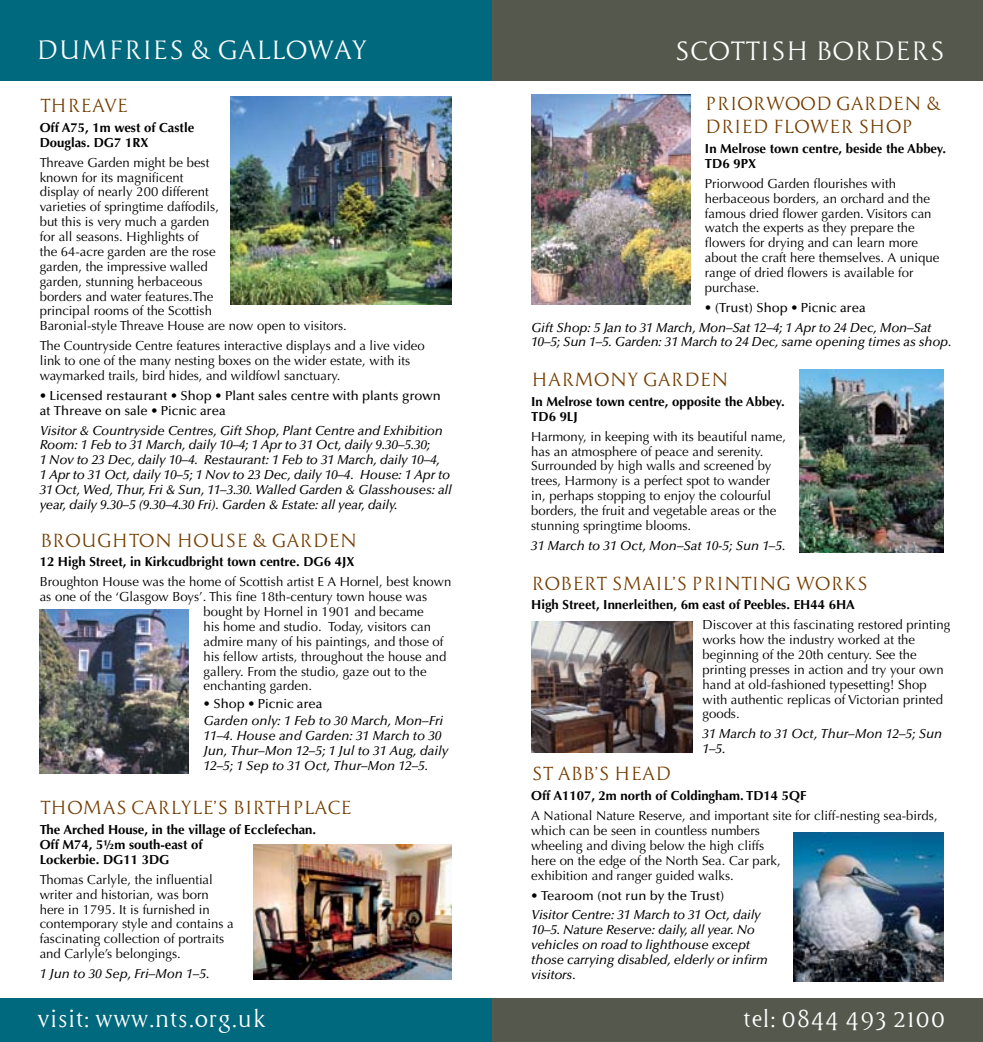
<style>
.page{position:relative;width:983px;height:1042px;background:#fff}
.page>*{position:absolute;margin:0;border:0;box-sizing:border-box;transform-origin:0 0}
.t1{font:24.5px "Cyan";color:#fff}
.t2{font:22.75px "Cyan";color:#fff}
.t3{font:17.5px "Cyan";color:#753e00}
.t4{font:13.12px/14.9px "Optima";color:#000}
.t5{font:italic 500 13.12px/14.9px "Optima";letter-spacing:-.01em;color:#000}
.t6{font:700 13.12px/14.9px "Optima";color:#000}
.t7{font:500 13.12px/14.9px "Optima";color:#000}
</style>
<div class="page">
<div style="left:492px;top:998px;width:490px;height:44px;background:#55584d"></div>
<div style="left:491px;top:0;width:491px;height:80px;background:#55584d"></div>
<div style="left:0;top:0;width:491px;height:80px;background:#00697e"></div>
<img style="left:253px;top:845px;width:198px;height:135px">
<img style="left:40px;top:609px;width:149px;height:164px">
<img style="left:230px;top:96px;width:221px;height:209px">
<img style="left:531px;top:95px;width:159px;height:210px">
<img style="left:793px;top:832px;width:150px;height:149px">
<img style="left:531px;top:621px;width:161px;height:131px">
<img style="left:799px;top:370px;width:144px;height:182px">
<div style="left:0;top:998px;width:491px;height:44px;background:#00697e"></div>
<h1 class="t1" style="left:36px;top:35px;width:102px">DUMFRIES</h1>
<h1 class="t1" style="left:190px;top:35px;width:177px">&amp; GALLOWAY</h1>
<h1 class="t1" style="left:673px;top:35px;width:178px">SCOTTIS H BORDERS</h1>
<h3 class="t3" style="left:704px;top:93px;width:15px">PRIORWOOD</h3>
<h3 class="t3" style="left:835px;top:93px;width:41px">GARDE</h3>
<h3 class="t3" style="left:903px;top:93px;width:39px">N &amp;</h3>
<h3 class="t3" style="left:704px;top:116px;width:28px">DRIED</h3>
<h3 class="t3" style="left:772px;top:116px;width:37px">FLOWER</h3>
<h3 class="t3" style="left:857px;top:116px;width:57px">SHOP</h3>
<p class="t6" style="left:704px;top:141px;width:243px">In Melrose town centre, beside the Abbey.<br>TD6 9PX</p>
<p class="t4" style="left:704px;top:176px;width:236px">Priorwood Garden flourishes with herbaceous borders, an orchard and the famous dried flower garden. Visitors can watch the experts as they prepare the flowers for drying and can learn more about the craft here themselves. A unique range of dried flowers is available for purchase.</p>
<p class="t7" style="left:704px;top:300px;width:162px">• (Trust) Shop • Picnic area</p>
<p class="t5" style="left:531px;top:320px;width:421px">Gift Shop: 5 Jan to 31 March, Mon–Sat 12–4; 1 Apr to 24 Dec, Mon–Sat<br>10–5; Sun 1–5. Garden: 31 March to 24 Dec, same opening times as shop.</p>
<h3 class="t3" style="left:531px;top:368px;width:153px">HARMONY GARDE</h3>
<h3 class="t3" style="left:710px;top:368px;width:19px">N</h3>
<p class="t6" style="left:531px;top:394px;width:255px">In Melrose town centre, opposite the Abbey.<br>TD6 9LJ</p>
<p class="t4" style="left:531px;top:429px;width:256px">Harmony, in keeping with its beautiful name, has an atmosphere of peace and serenity.<br>Surrounded by high walls and screened by trees, Harmony is a perfect spot to wander in, perhaps stopping to enjoy the colourful borders, the fruit and vegetable areas or the stunning springtime blooms.</p>
<p class="t5" style="left:531px;top:538px;width:255px">31 March to 31 Oct, Mon–Sat 10-5; Sun 1–5.</p>
<h3 class="t3" style="left:531px;top:572px;width:27px">ROBER</h3>
<h3 class="t3" style="left:596px;top:572px;width:106px">T SMAI L’S PRI</h3>
<h3 class="t3" style="left:723px;top:572px;width:142px">NTI NG WORKS</h3>
<p class="t6" style="left:531px;top:598px;width:325px">High Street, Innerleithen, 6m east of Peebles. EH44 6HA</p>
<p class="t4" style="left:702px;top:617px;width:249px">Discover at this fascinating restored printing works how the industry worked at the beginning of the 20th century. See the printing presses in action and try your own hand at old-fashioned typesetting! Shop with authentic replicas of Victorian printed goods.</p>
<p class="t5" style="left:702px;top:726px;width:241px">31 March to 31 Oct, Thur–Mon 12–5; Sun<br>1–5.</p>
<h3 class="t3" style="left:531px;top:763px;width:39px">ST ABB</h3>
<h3 class="t3" style="left:594px;top:763px;width:74px">’S HEAD</h3>
<p class="t6" style="left:531px;top:788px;width:277px">Off A1107, 2m north of Coldingham. TD14 5QF</p>
<p class="t4" style="left:531px;top:808px;width:408px">A National Nature Reserve, and important site for cliff-nesting sea-birds, which can be seen in countless numbers<br>wheeling and diving below the high cliffs<br>here on the edge of the North Sea. Car park,<br>exhibition and ranger guided walks.</p>
<p class="t7" style="left:531px;top:888px;width:195px">• Tearoom (not run by the Trust)</p>
<p class="t5" style="left:531px;top:907px;width:238px">Visitor Centre: 31 March to 31 Oct, daily 10–5. Nature Reserve: daily, all year. No vehicles on road to lighthouse except those carrying disabled, elderly or infirm visitors.</p>
<h2 class="t2" style="left:38px;top:1004px;width:229px">VISIT: WWW.NTS.ORG.UK</h2>
<h2 class="t2" style="left:743px;top:1003px;width:204px">TEL: 0844 493 2100</h2>
<h3 class="t3" style="left:40px;top:95px;width:86px">THREAVE</h3>
<p class="t6" style="left:40px;top:120px;width:156px">Off A75, 1m west of Castle<br>Douglas. DG7 1RX</p>
<p class="t4" style="left:40px;top:155px;width:309px">Threave Garden might be best<br>known for its magnificent<br>display of nearly 200 different<br>varieties of springtime daffodils,<br>but this is very much a garden<br>for all seasons. Highlights of<br>the 64-acre garden are the rose<br>garden, the impressive walled<br>garden, stunning herbaceous<br>borders and water features.The<br>principal rooms of the Scottish<br>Baronial-style Threave House are now open to visitors.</p>
<p class="t4" style="left:40px;top:338px;width:386px">The Countryside Centre features interactive displays and a live video link to one of the many nesting boxes on the wider estate, with its waymarked trails, bird hides, and wildfowl sanctuary.</p>
<p class="t7" style="left:40px;top:388px;width:402px">• Licensed restaurant • Shop • Plant sales centre with plants grown at Threave on sale • Picnic area</p>
<p class="t5" style="left:40px;top:423px;width:413px">Visitor &amp; Countryside Centres, Gift Shop, Plant Centre and Exhibition Room: 1 Feb to 31 March, daily 10–4; 1 Apr to 31 Oct, daily 9.30–5.30;<br>1 Nov to 23 Dec, daily 10–4. Restaurant: 1 Feb to 31 March, daily 10–4,<br>1 Apr to 31 Oct, daily 10–5; 1 Nov to 23 Dec, daily 10–4. House: 1 Apr to 31Oct, Wed, Thur, Fri &amp; Sun, 11–3.30. Walled Garden &amp; Glasshouses: all year, daily 9.30–5 (9.30–4.30 Fri). Garden &amp; Estate: all year, daily.</p>
<h3 class="t3" style="left:40px;top:529px;width:28px">BROUG</h3>
<h3 class="t3" style="left:112px;top:529px;width:80px">HTON HOUSE</h3>
<h3 class="t3" style="left:252px;top:529px;width:61px">&amp; GARDE</h3>
<h3 class="t3" style="left:339px;top:529px;width:19px">N</h3>
<p class="t6" style="left:40px;top:555px;width:316px">12 High Street, in Kirkcudbright town centre. DG6 4JX</p>
<p class="t4" style="left:40px;top:574px;width:413px">Broughton House was the home of Scottish artist E A Hornel, best known</p>
<p class="t4" style="left:40px;top:589px;width:389px">as one of the ‘Glasgow Boys’. This fine 18th-century town house was</p>
<p class="t4" style="left:203px;top:604px;width:222px">bought by Hornel in 1901 and became</p>
<p class="t4" style="left:203px;top:619px;width:229px">his home and studio. Today, visitors can</p>
<p class="t4" style="left:203px;top:634px;width:241px">admire many of his paintings, and those of</p>
<p class="t4" style="left:203px;top:649px;width:244px">his fellow artists, throughout the house and</p>
<p class="t4" style="left:203px;top:664px;width:224px">gallery. From the studio, gaze out to the</p>
<p class="t4" style="left:203px;top:679px;width:110px">enchanting garden.</p>
<p class="t7" style="left:203px;top:696px;width:120px">• Shop • Picnic area</p>
<p class="t5" style="left:203px;top:713px;width:246px">Garden only: 1 Feb to 30 March, Mon–Fri 11–4. House and Garden: 31 March to 30<br>Jun, Thur–Mon 12–5; 1 Jul to 31 Aug, daily 12–5; 1 Sep to 31 Oct, Thur–Mon 12–5.</p>
<h3 class="t3" style="left:40px;top:797px;width:310px">THOMAS CARLYLE’S BIRTHPLACE</h3>
<p class="t6" style="left:40px;top:822px;width:278px">The Arched House, in the village of Ecclefechan.<br>Off M74, 5½m south-east of<br>Lockerbie. DG11 3DG</p>
<p class="t4" style="left:40px;top:872px;width:195px">Thomas Carlyle, the influential writer and historian, was born here in 1795. It is furnished in contemporary style and contains a fascinating collection of portraits and Carlyle’s belongings.</p>
<p class="t5" style="left:40px;top:966px;width:171px">1 Jun to 30 Sep, Fri–Mon 1–5.</p>
</div>
